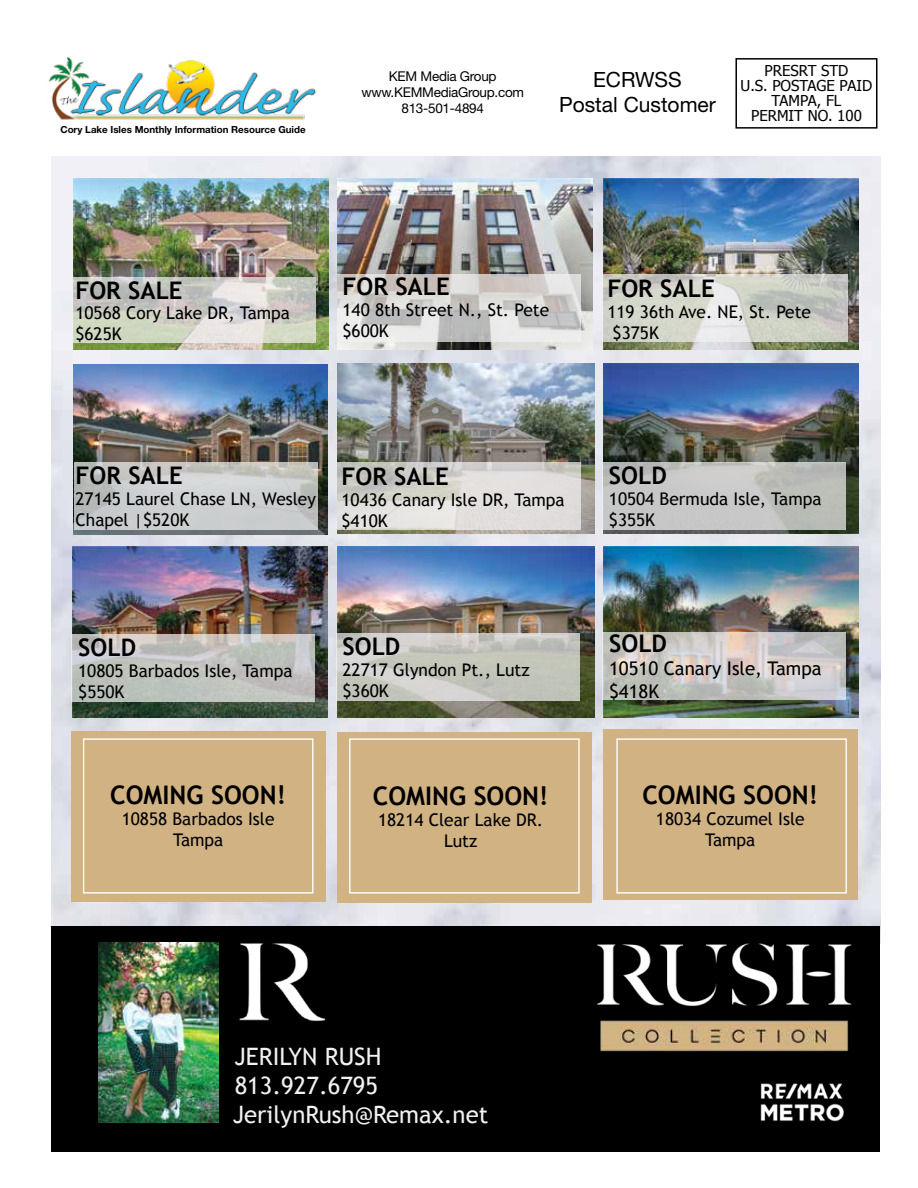
<style>
.page{position:relative;width:918px;height:1188px;background:#fff}
.page>*{position:absolute;margin:0;border:0;box-sizing:border-box;transform-origin:0 0}
.t1{font:700 25.5px "Trebuchet MS";color:#000}
.t2{font:700 24.15px "Trebuchet MS";color:#000}
.t3{font:24px/28.8px "Trebuchet MS";color:#f1f1f2}
.t4{font:21px "Helvetica Neue";color:#000}
.t5{font:18.9px/22.6px "Trebuchet MS";color:#000}
.t6{font:17.55px/21px "Trebuchet MS";color:#000}
.t7{font:15px/15px "Tahoma";color:#000;text-align:center}
.t8{font:13.5px "Helvetica Neue";letter-spacing:-.02em;color:#000}
.t9{font:700 9.75px "Helvetica Neue";color:#000}
</style>
<div class="page">
<img style="left:52px;top:156px;width:828px;height:770px">
<div style="left:735px;top:58px;width:143px;height:71px;border:2px solid #000"></div>
<div style="left:71px;top:732px;width:255px;height:170px;background:#d1b282"></div>
<div style="left:337px;top:732px;width:255px;height:171px;background:#d1b282"></div>
<div style="left:603px;top:729px;width:255px;height:171px;background:#d1b282"></div>
<img style="left:48px;top:56px;width:269px;height:64px">
<img style="left:603px;top:547px;width:255px;height:171px">
<img style="left:72px;top:547px;width:255px;height:171px">
<img style="left:337px;top:547px;width:257px;height:170px">
<img style="left:74px;top:179px;width:254px;height:171px">
<img style="left:603px;top:363px;width:255px;height:171px">
<svg style="left:72px;top:277px;width:244px;height:65px;background:#cfd0c7"></svg>
<img style="left:338px;top:179px;width:255px;height:171px">
<svg style="left:337px;top:275px;width:244px;height:67px;background:#d3d2d0"></svg>
<img style="left:74px;top:364px;width:253px;height:171px">
<img style="left:338px;top:364px;width:256px;height:170px">
<img style="left:603px;top:179px;width:255px;height:171px">
<svg style="left:603px;top:275px;width:245px;height:67px;background:#d0d2ca"></svg>
<svg style="left:337px;top:463px;width:244px;height:67px;background:#d9d8d4"></svg>
<svg style="left:602px;top:463px;width:244px;height:67px;background:#c2c3c2"></svg>
<svg style="left:71px;top:634px;width:244px;height:67px;background:#c2c3bf"></svg>
<svg style="left:74px;top:462px;width:243px;height:67px;background:#c8cac9"></svg>
<svg style="left:336px;top:633px;width:244px;height:67px;background:#c7c8c1"></svg>
<svg style="left:603px;top:633px;width:243px;height:67px;background:#cbc7c4"></svg>
<div style="left:83px;top:738px;width:230px;height:156px;border:1px solid #fff"></div>
<div style="left:349px;top:738px;width:231px;height:156px;border:1px solid #fff"></div>
<div style="left:616px;top:738px;width:231px;height:156px;border:1px solid #fff"></div>
<div style="left:52px;top:926px;width:828px;height:226px;background:#000"></div>
<img style="left:569px;top:914px;width:308px;height:138px">
<img style="left:99px;top:943px;width:120px;height:180px">
<img style="left:209px;top:906px;width:147px;height:151px">
<img style="left:760px;top:1083px;width:84px;height:39px">
<p class="t9" style="left:60px;top:123px;width:247px">Cory Lake Isles Monthly Information Resource Guide</p>
<p class="t8" style="left:389px;top:68px;width:109px">KEM Media Group</p>
<p class="t4" style="left:593px;top:67px;width:90px">ECRWSS</p>
<p class="t8" style="left:361px;top:84px;width:164px">www.KEMMediaGroup.com</p>
<p class="t8" style="left:401px;top:100px;width:84px">813-501-4894</p>
<p class="t4" style="left:559px;top:92px;width:158px">Postal Customer</p>
<p class="t7" style="left:764px;top:62px;width:85px">PRESRT STD</p>
<p class="t7" style="left:741px;top:77px;width:133px">U.S. POSTAGE PAID</p>
<p class="t7" style="left:751px;top:92px;width:112px">TAMPA, FL<br>PERMIT NO. 100</p>
<p class="t2" style="left:75px;top:275px;width:109px">FOR SALE</p>
<p class="t6" style="left:75px;top:303px;width:216px">10568 Cory Lake DR, Tampa $625K</p>
<p class="t2" style="left:343px;top:271px;width:109px">FOR SALE</p>
<p class="t6" style="left:343px;top:300px;width:208px">140 8th Street N., St. Pete $600K</p>
<p class="t2" style="left:607px;top:273px;width:109px">FOR SALE</p>
<p class="t6" style="left:607px;top:301px;width:205px">119 36th Ave. NE, St. Pete $375K</p>
<p class="t2" style="left:76px;top:461px;width:109px">FOR SALE</p>
<p class="t6" style="left:76px;top:489px;width:242px">27145 Laurel Chase LN, Wesley<br>Chapel |$520K</p>
<p class="t2" style="left:342px;top:461px;width:109px">FOR SALE</p>
<p class="t6" style="left:342px;top:489px;width:225px">10436 Canary Isle DR, Tampa $410K</p>
<p class="t2" style="left:78px;top:632px;width:59px">SOLD</p>
<p class="t6" style="left:78px;top:660px;width:216px">10805 Barbados Isle, Tampa $550K</p>
<p class="t1" style="left:110px;top:779px;width:177px">COMING SOON!</p>
<p class="t6" style="left:122px;top:808px;width:154px;text-align:center">10858 Barbados Isle<br>Tampa</p>
<p class="t2" style="left:343px;top:631px;width:59px">SOLD</p>
<p class="t6" style="left:343px;top:659px;width:189px">22717 Glyndon Pt., Lutz $360K</p>
<p class="t1" style="left:373px;top:780px;width:177px">COMING SOON!</p>
<p class="t6" style="left:378px;top:809px;width:167px;text-align:center">18214 Clear Lake DR.<br>Lutz</p>
<p class="t2" style="left:609px;top:460px;width:59px">SOLD</p>
<p class="t6" style="left:609px;top:488px;width:214px">10504 Bermuda Isle, Tampa $355K</p>
<p class="t2" style="left:609px;top:629px;width:59px">SOLD</p>
<p class="t5" style="left:609px;top:657px;width:214px">10510 Canary Isle, Tampa $418K</p>
<p class="t1" style="left:642px;top:779px;width:177px">COMING SOON!</p>
<p class="t6" style="left:656px;top:809px;width:150px;text-align:center">18034 Cozumel Isle<br>Tampa</p>
<p class="t3" style="left:233px;top:1042px;width:257px">JERILYN RUSH<br>813.927.6795<br>JerilynRush@Remax.net</p>
</div>
